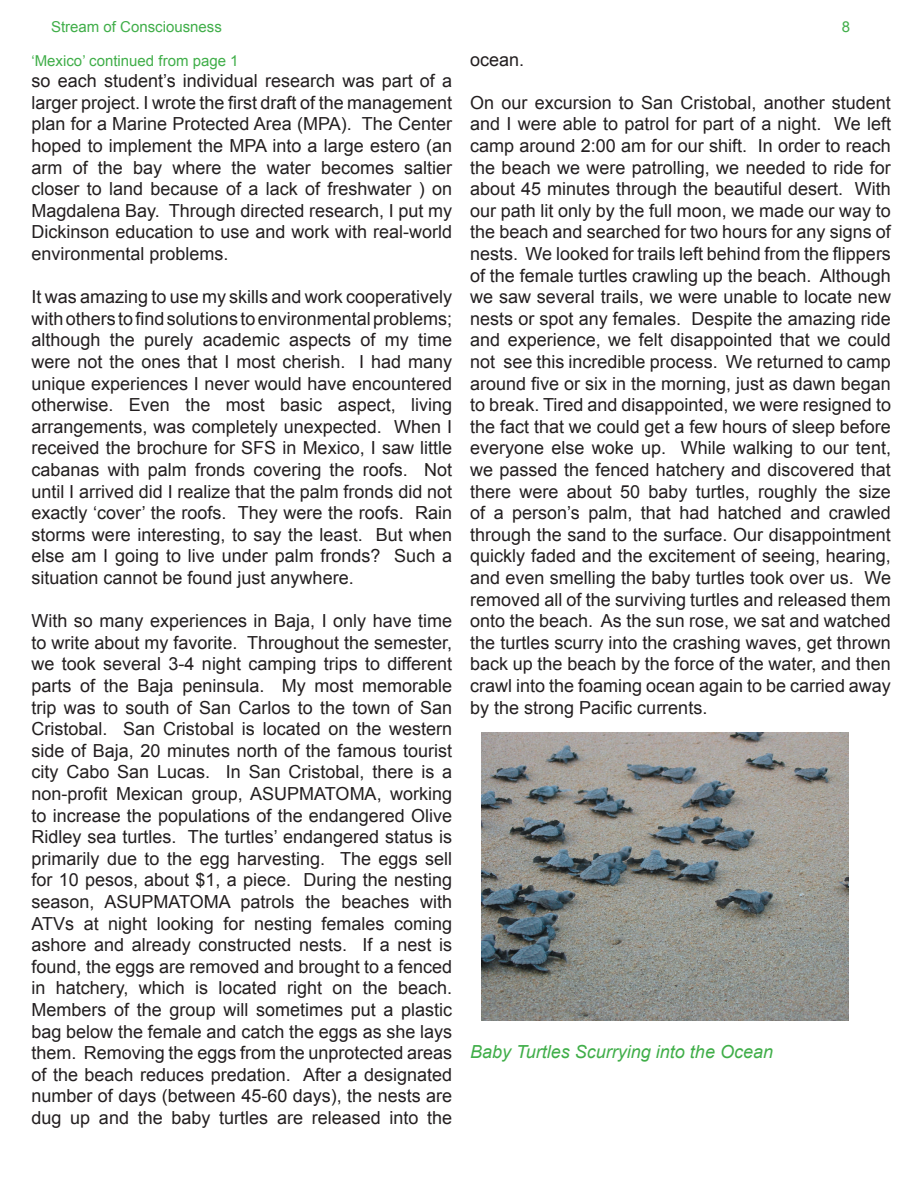
<style>
.page{position:relative;width:918px;height:1188px;background:#fff}
.page>*{position:absolute;margin:0;border:0;box-sizing:border-box;transform-origin:0 0}
.t1{font:18px/21.6px "Arial";color:#231f20;text-align:justify}
.t2{font:italic 18px "Arial";color:#40ae49}
.t3{font:15px "Arial";color:#40ae49}
</style>
<div class="page">
<img style="left:482px;top:733px;width:367px;height:288px">
<p class="t3" style="left:51px;top:18px;width:172px">Stream of Consciousness</p>
<p class="t3" style="left:842px;top:18px;width:10px">8</p>
<p class="t3" style="left:32px;top:52px;width:209px">‘Mexico’ continued from page 1</p>
<p class="t1" style="left:32px;top:70px;width:422px">so each student’s individual research was part of a larger project. I wrote the first draft of the management plan for a Marine Protected Area (MPA). The Center hoped to implement the MPA into a large estero (an arm of the bay where the water becomes saltier closer to land because of a lack of freshwater ) on Magdalena Bay. Through directed research, I put my Dickinson education to use and work with real-world environmental problems.</p>
<p class="t1" style="left:32px;top:286px;width:422px">It was amazing to use my skills and work cooperatively with others to find solutions to environmental problems; although the purely academic aspects of my time were not the ones that I most cherish. I had many unique experiences I never would have encountered otherwise. Even the most basic aspect, living arrangements, was completely unexpected. When I received the brochure for SFS in Mexico, I saw little cabanas with palm fronds covering the roofs. Not until I arrived did I realize that the palm fronds did not exactly ‘cover’ the roofs. They were the roofs. Rain storms were interesting, to say the least. But when else am I going to live under palm fronds? Such a situation cannot be found just anywhere.</p>
<p class="t1" style="left:32px;top:610px;width:422px">With so many experiences in Baja, I only have time to write about my favorite. Throughout the semester, we took several 3-4 night camping trips to different parts of the Baja peninsula. My most memorable trip was to south of San Carlos to the town of San Cristobal. San Cristobal is located on the western side of Baja, 20 minutes north of the famous tourist city Cabo San Lucas. In San Cristobal, there is a non-profit Mexican group, ASUPMATOMA, working to increase the populations of the endangered Olive Ridley sea turtles. The turtles’ endangered status is primarily due to the egg harvesting. The eggs sell for 10 pesos, about $1, a piece. During the nesting season, ASUPMATOMA patrols the beaches with ATVs at night looking for nesting females coming ashore and already constructed nests. If a nest is found, the eggs are removed and brought to a fenced in hatchery, which is located right on the beach.<br>Members of the group will sometimes put a plastic bag below the female and catch the eggs as she lays them. Removing the eggs from the unprotected areas of the beach reduces predation. After a designated number of days (between 45-60 days), the nests are dug up and the baby turtles are released into the</p>
<p class="t1" style="left:470px;top:48px;width:56px">ocean.</p>
<p class="t1" style="left:470px;top:92px;width:422px">On our excursion to San Cristobal, another student and I were able to patrol for part of a night. We left camp around 2:00 am for our shift. In order to reach the beach we were patrolling, we needed to ride for about 45 minutes through the beautiful desert. With our path lit only by the full moon, we made our way to the beach and searched for two hours for any signs of nests. We looked for trails left behind from the flippers of the female turtles crawling up the beach. Although we saw several trails, we were unable to locate new nests or spot any females. Despite the amazing ride and experience, we felt disappointed that we could not see this incredible process. We returned to camp around five or six in the morning, just as dawn began to break. Tired and disappointed, we were resigned to the fact that we could get a few hours of sleep before everyone else woke up. While walking to our tent, we passed the fenced hatchery and discovered that there were about 50 baby turtles, roughly the size of a person’s palm, that had hatched and crawled through the sand to the surface. Our disappointment quickly faded and the excitement of seeing, hearing, and even smelling the baby turtles took over us. We removed all of the surviving turtles and released them onto the beach. As the sun rose, we sat and watched the turtles scurry into the crashing waves, get thrown back up the beach by the force of the water, and then crawl into the foaming ocean again to be carried away by the strong Pacific currents.</p>
<p class="t2" style="left:470px;top:1041px;width:304px">Baby Turtles Scurrying into the Ocean</p>
</div>
